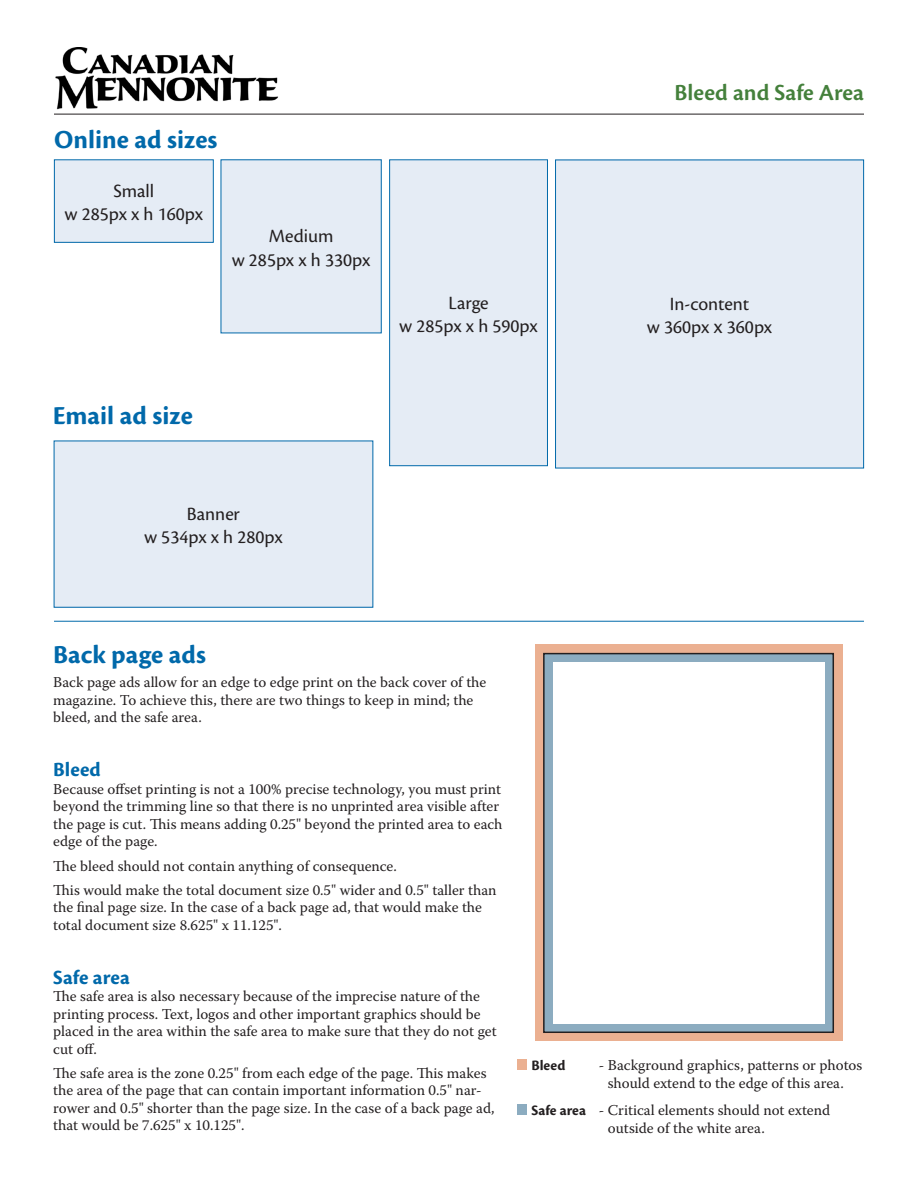
<style>
.page{position:relative;width:918px;height:1188px;background:#fff}
.page>*{position:absolute;margin:0;border:0;box-sizing:border-box;transform-origin:0 0}
.Head{font:700 27px "Cronos Pro";color:#0169aa}
.t1{font:600 24px "Cronos Pro";color:#44803b}
.t2{font:700 21px "Cronos Pro";letter-spacing:.005em;color:#0169aa}
.t3{font:19.5px/23.4px "Cronos Pro";color:#231f20;text-align:center}
.t4{font:15px/17.5px "Warnock Pro";color:#231f20}
.t5{font:700 15px "Cronos Pro";letter-spacing:.005em;color:#231f20}
.s1{font-family:"Cronos Pro";font-weight:700}
</style>
<div class="page">
<img style="left:55px;top:48px;width:223px;height:62px">
<hr style="left:54px;top:114px;width:810px;height:1px;background:#231f20">
<hr style="left:54px;top:621px;width:810px;height:1px;background:#0169aa">
<div style="left:535px;top:645px;width:307px;height:396px;background:#ebb091"></div>
<div style="left:544px;top:654px;width:289px;height:378px;background:#8cacc0"></div>
<div style="left:543px;top:653px;width:291px;height:380px;border:2px solid #231f20"></div>
<div style="left:553px;top:662px;width:272px;height:362px;background:#fff"></div>
<div style="left:517px;top:1059px;width:10px;height:11px;background:#ebb091"></div>
<div style="left:517px;top:1105px;width:10px;height:10px;background:#8cacc0"></div>
<div style="left:54px;top:160px;width:159px;height:82px;background:#e5ecf5"></div>
<div style="left:54px;top:159px;width:160px;height:84px;border:1px solid #0169aa"></div>
<div style="left:221px;top:160px;width:160px;height:173px;background:#e5ecf5"></div>
<div style="left:390px;top:160px;width:157px;height:306px;background:#e5ecf5"></div>
<div style="left:389px;top:159px;width:159px;height:307px;border:1px solid #0169aa"></div>
<div style="left:54px;top:441px;width:319px;height:166px;background:#e5ecf5"></div>
<div style="left:54px;top:441px;width:319px;height:167px;border:1px solid #0169aa"></div>
<div style="left:556px;top:160px;width:308px;height:308px;background:#e5ecf5"></div>
<div style="left:555px;top:160px;width:309px;height:308px;border:1px solid #0169aa"></div>
<p class="Head" style="left:54px;top:125px;width:165px">Online ad sizes</p>
<p class="t3" style="left:65px;top:179px;width:140px">Small<br>w 285px x h 160px</p>
<p class="t3" style="left:232px;top:225px;width:140px">Medium<br>w 285px x h 330px</p>
<p class="Head" style="left:53px;top:401px;width:142px">Email ad size</p>
<p class="t3" style="left:399px;top:291px;width:140px">Large<br>w 285px x h 590px</p>
<p class="t3" style="left:144px;top:502px;width:140px">Banner<br>w 534px x h 280px</p>
<p class="t1" style="left:675px;top:78px;width:191px">Bleed and Safe Area</p>
<p class="t3" style="left:647px;top:292px;width:127px">In-content<br>w 360px x 360px</p>
<p class="Head" style="left:53px;top:639px;width:155px">Back page ads</p>
<p class="t4" style="left:53px;top:674px;width:435px">Back page ads allow for an edge to edge print on the back cover of the magazine. To achieve this, there are two things to keep in mind; the bleed, and the safe area.</p>
<p class="t2" style="left:53px;top:758px;width:49px">Bleed</p>
<p class="t4" style="left:53px;top:780px;width:451px">Because offset printing is not a 100% precise technology, you must print beyond the trimming line so that there is no unprinted area visible after the page is cut. This means adding 0.25" beyond the printed area to each edge of the page.</p>
<p class="t4" style="left:53px;top:857px;width:345px">The bleed should not contain anything of consequence.</p>
<p class="t4" style="left:53px;top:881px;width:445px">This would make the total document size 0.5" wider and 0.5" taller than the final page size. In the case of a back page ad, that would make the total document size 8.625" x 11.125".</p>
<p class="t2" style="left:53px;top:965px;width:78px">Safe area</p>
<p class="t4" style="left:53px;top:987px;width:445px">The safe area is also necessary because of the imprecise nature of the printing process. Text, logos and other important graphics should be placed in the area within the safe area to make sure that they do not get cut off.</p>
<p class="t4" style="left:53px;top:1064px;width:443px">The safe area is the zone 0.25" from each edge of the page. This makes the area of the page that can contain important information 0.5" nar&shy;rower and 0.5" shorter than the page size. In the case of a back page ad, that would be 7.625" x 10.125".</p>
<p class="t5" style="left:531px;top:1057px;width:36px">Bleed</p>
<p class="t4" style="left:608px;top:1056px;width:256px;line-height:18px;text-indent:-9px">- Background graphics, patterns or photos should extend to the edge of this area.</p>
<p class="t4" style="left:608px;top:1101px;width:224px;line-height:18px;text-indent:-76px"><span class="s1">Safe area</span> - Critical elements should not extend outside of the white area.</p>
</div>
